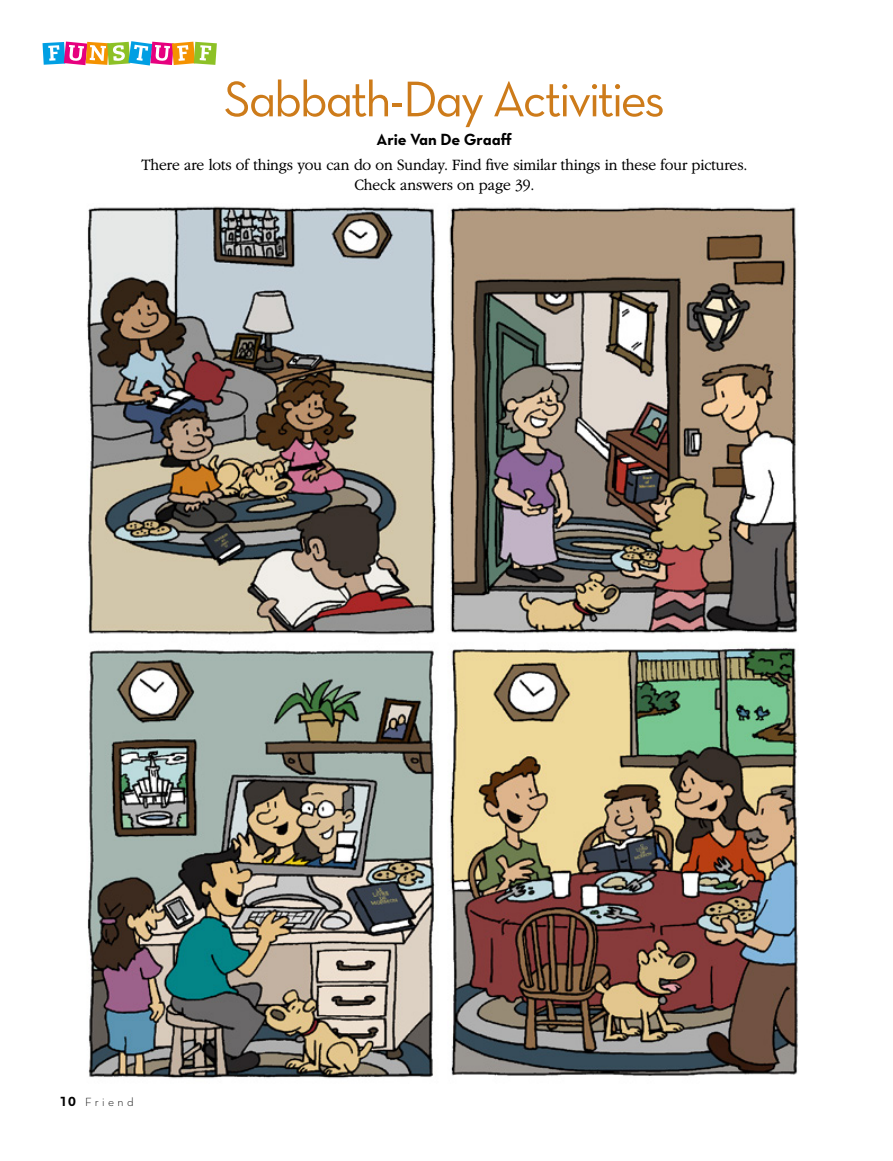
<style>
.page{position:relative;width:893px;height:1161px;background:#fff}
.page>*{position:absolute;margin:0;border:0;box-sizing:border-box;transform-origin:0 0}
.t1{font:51px "Neutralds Lat Book Alt";letter-spacing:-.05em;color:#cd7b1a}
.ARTCL_para_first_reg{font:300 16.5px/20.2px "Garamondlds Lat Plus";letter-spacing:-.01em;color:#000;text-align:center;scale:.95 1}
.ARTCL-BY_para_first{font:16.5px "Neutralds Lat Bold Alt";letter-spacing:-.005em;color:#000}
.Folio_L{font:12px "Neutralds Lat Light Alt";letter-spacing:.28em;color:#000}
.s1{font-family:"Neutralds Lat Bold Alt";font-size:13.5px}
</style>
<div class="page">
<svg style="left:43px;top:41px;width:174px;height:25px"></svg>
<img style="left:87px;top:206px;width:711px;height:873px">
<p class="t1" style="left:224px;top:60px;width:443px">Sabbath-Day Activities</p>
<p class="ARTCL_para_first_reg" style="left:142px;top:155px;width:639px">There are lots of things you can do on Sunday. Find five similar things in these four pictures.<br>Check answers on page 39.</p>
<p class="ARTCL-BY_para_first" style="left:377px;top:126px;width:137px">Arie Van De Graaff</p>
<p class="Folio_L" style="left:60px;top:1093px;width:76px"><span class="s1">10</span> Friend</p>
</div>
